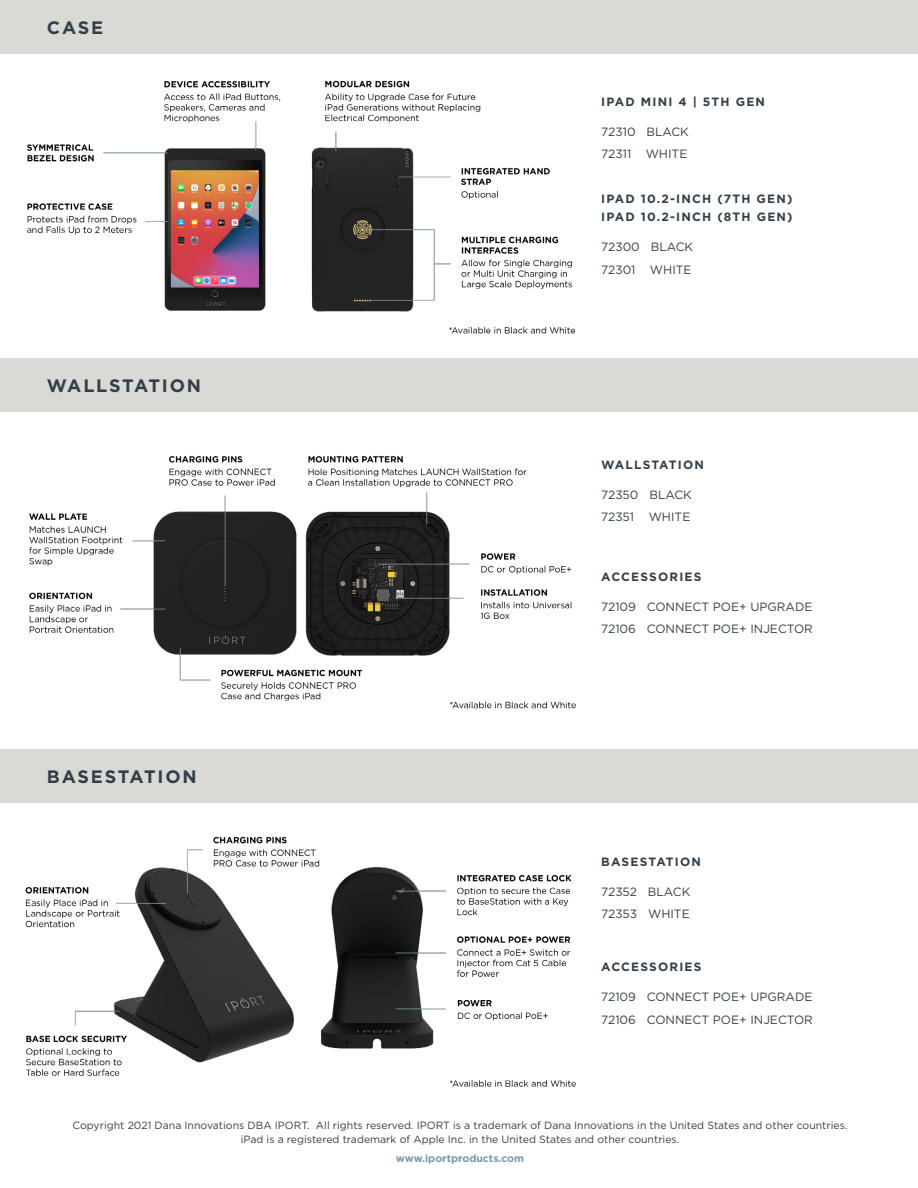
<style>
.page{position:relative;width:918px;height:1188px;background:#fff}
.page>*{position:absolute;margin:0;border:0;box-sizing:border-box;transform-origin:0 0}
.t1{font:700 18px "Gotham";letter-spacing:.1em;color:#333f48}
.t2{font:12px "Gotham";color:#333f48}
.t3{font:700 12px "Gotham";letter-spacing:.1em;color:#333f48}
.t4{font:10.5px/13.5px "Gotham";color:#333f48;text-align:center}
.t5{font:700 10.5px "Gotham";color:#7a99ac}
</style>
<div class="page">
<div style="left:0;top:0;width:918px;height:54px;background:#d9d9d6"></div>
<div style="left:0;top:358px;width:918px;height:54px;background:#d9d9d6"></div>
<div style="left:0;top:749px;width:918px;height:54px;background:#d9d9d6"></div>
<img style="left:27px;top:80px;width:549px;height:254px">
<img style="left:25px;top:836px;width:551px;height:251px">
<img style="left:29px;top:456px;width:547px;height:253px">
<p class="t1" style="left:47px;top:17px;width:58px">CASE</p>
<p class="t1" style="left:47px;top:375px;width:156px">WALLSTATION</p>
<p class="t1" style="left:47px;top:766px;width:151px">BASESTATION</p>
<p class="t3" style="left:601px;top:95px;width:165px">IPAD MINI 4 | 5TH GEN</p>
<p class="t2" style="left:601px;top:125px;width:89px">72310 BLACK</p>
<p class="t2" style="left:601px;top:148px;width:88px">72311 WHITE</p>
<p class="t3" style="left:601px;top:192px;width:193px">IPAD 10.2-INCH (7TH GEN)</p>
<p class="t3" style="left:601px;top:210px;width:193px">IPAD 10.2-INCH (8TH GEN)</p>
<p class="t2" style="left:601px;top:241px;width:94px">72300 BLACK</p>
<p class="t2" style="left:601px;top:263px;width:92px">72301 WHITE</p>
<p class="t3" style="left:601px;top:457px;width:104px">WALLSTATION</p>
<p class="t2" style="left:601px;top:488px;width:92px">72350 BLACK</p>
<p class="t2" style="left:601px;top:510px;width:91px">72351 WHITE</p>
<p class="t3" style="left:601px;top:570px;width:102px">ACCESSORIES</p>
<p class="t2" style="left:601px;top:600px;width:213px">72109 CONNECT POE+ UPGRADE</p>
<p class="t2" style="left:601px;top:622px;width:213px">72106 CONNECT POE+ INJECTOR</p>
<p class="t3" style="left:601px;top:854px;width:101px">BASESTATION</p>
<p class="t2" style="left:601px;top:885px;width:91px">72352 BLACK</p>
<p class="t2" style="left:601px;top:907px;width:90px">72353 WHITE</p>
<p class="t3" style="left:601px;top:960px;width:102px">ACCESSORIES</p>
<p class="t2" style="left:601px;top:990px;width:213px">72109 CONNECT POE+ UPGRADE</p>
<p class="t2" style="left:601px;top:1013px;width:213px">72106 CONNECT POE+ INJECTOR</p>
<p class="t4" style="left:73px;top:1119px;width:777px">Copyright 2021 Dana Innovations DBA IPORT. All rights reserved. IPORT is a trademark of Dana Innovations in the United States and other countries. iPad is a registered trademark of Apple Inc. in the United States and other countries.</p>
<p class="t5" style="left:396px;top:1153px;width:130px">www.iportproducts.com</p>
</div>
